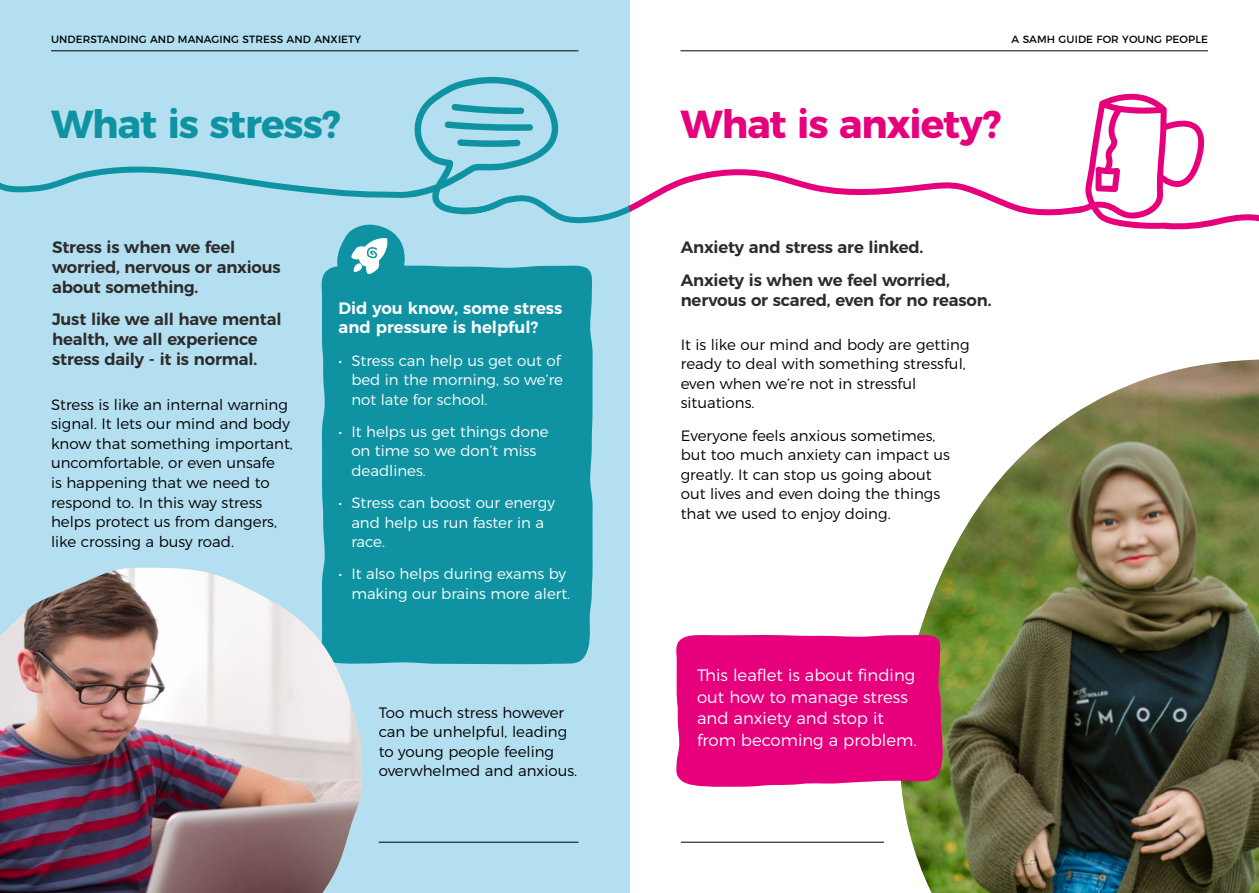
<style>
.page{position:relative;width:1259px;height:893px;background:#fff}
.page>*{position:absolute;margin:0;border:0;box-sizing:border-box;transform-origin:0 0}
.t1{font:700 39px "Montserrat";letter-spacing:-.025em;color:#e6007c}
.t2{font:700 39px "Montserrat";letter-spacing:-.025em;color:#0f93a3}
.t3{font:600 16.5px/19.8px "Montserrat";letter-spacing:-.01em;color:#2e2c2b}
.t4{font:300 16.5px/21.8px "Montserrat";color:#fff}
.t5{font:600 16.5px/19.8px "Montserrat";color:#fff}
.t6{font:300 15px/19.5px "Montserrat";color:#000}
.t7{font:300 15px/19.5px "Montserrat";color:#fff}
.t8{font:10.5px "Montserrat";letter-spacing:.01em;color:#000}
</style>
<div class="page">
<div style="left:0;top:0;width:629px;height:893px;background:#b3dff1"></div>
<div style="left:321px;top:298px;width:272px;height:367px;background:#0f93a3"></div>
<hr style="left:379px;top:842px;width:199px;height:1px;background:#000">
<hr style="left:681px;top:842px;width:203px;height:1px;background:#000">
<hr style="left:51px;top:51px;width:527px;height:1px;background:#000">
<hr style="left:680px;top:51px;width:528px;height:1px;background:#000">
<img style="left:901px;top:360px;width:358px;height:533px">
<div style="left:676px;top:633px;width:268px;height:154px;background:#e6007c"></div>
<svg style="left:0;top:76px;width:1259px;height:222px"></svg>
<img style="left:0;top:568px;width:362px;height:325px">
<p class="t8" style="left:51px;top:31px;width:312px">UNDERSTANDING AND MANAGING STRESS AND ANXIETY</p>
<p class="t8" style="left:1011px;top:31px;width:198px">A SAMH GUIDE FOR YOUNG PEOPLE</p>
<h1 class="t2" style="left:51px;top:92px;width:291px">What is stress?</h1>
<h1 class="t1" style="left:680px;top:92px;width:322px">What is anxiety?</h1>
<p class="t3" style="left:52px;top:236px;width:230px">Stress is when we feel worried, nervous or anxious about something.</p>
<p class="t3" style="left:52px;top:308px;width:231px">Just like we all have mental health, we all experience stress daily - it is normal.</p>
<p class="t6" style="left:51px;top:394px;width:243px">Stress is like an internal warning signal. It lets our mind and body know that something important, uncomfortable, or even unsafe<br>is happening that we need to respond to. In this way stress helps protect us from dangers, like crossing a busy road.</p>
<p class="t5" style="left:338px;top:297px;width:225px">Did you know, some stress and pressure is helpful?</p>
<p class="t7" style="left:351px;top:349px;width:213px;text-indent:-13px">• Stress can help us get out of bed in the morning, so we’re not late for school.</p>
<p class="t7" style="left:351px;top:421px;width:199px;text-indent:-13px">• It helps us get things done on time so we don’t miss deadlines.</p>
<p class="t7" style="left:351px;top:492px;width:205px;text-indent:-13px">• Stress can boost our energy and help us run faster in a race.</p>
<p class="t7" style="left:338px;top:563px;width:233px;text-align:right">• It also helps during exams by making our brains more alert.</p>
<p class="t6" style="left:379px;top:702px;width:200px">Too much stress however can be unhelpful, leading to young people feeling overwhelmed and anxious.</p>
<p class="t3" style="left:681px;top:230px;width:271px;line-height:32.5px">Anxiety and stress are linked.<br>Anxiety is when we feel worried,</p>
<p class="t3" style="left:681px;top:288px;width:312px">nervous or scared, even for no reason.</p>
<p class="t6" style="left:681px;top:334px;width:290px">It is like our mind and body are getting ready to deal with something stressful, even when we’re not in stressful situations.</p>
<p class="t6" style="left:681px;top:424px;width:271px">Everyone feels anxious sometimes, but too much anxiety can impact us greatly. It can stop us going about out lives and even doing the things that we used to enjoy doing.</p>
<p class="t4" style="left:697px;top:663px;width:221px">This leaflet is about finding out how to manage stress and anxiety and stop it from becoming a problem.</p>
</div>
